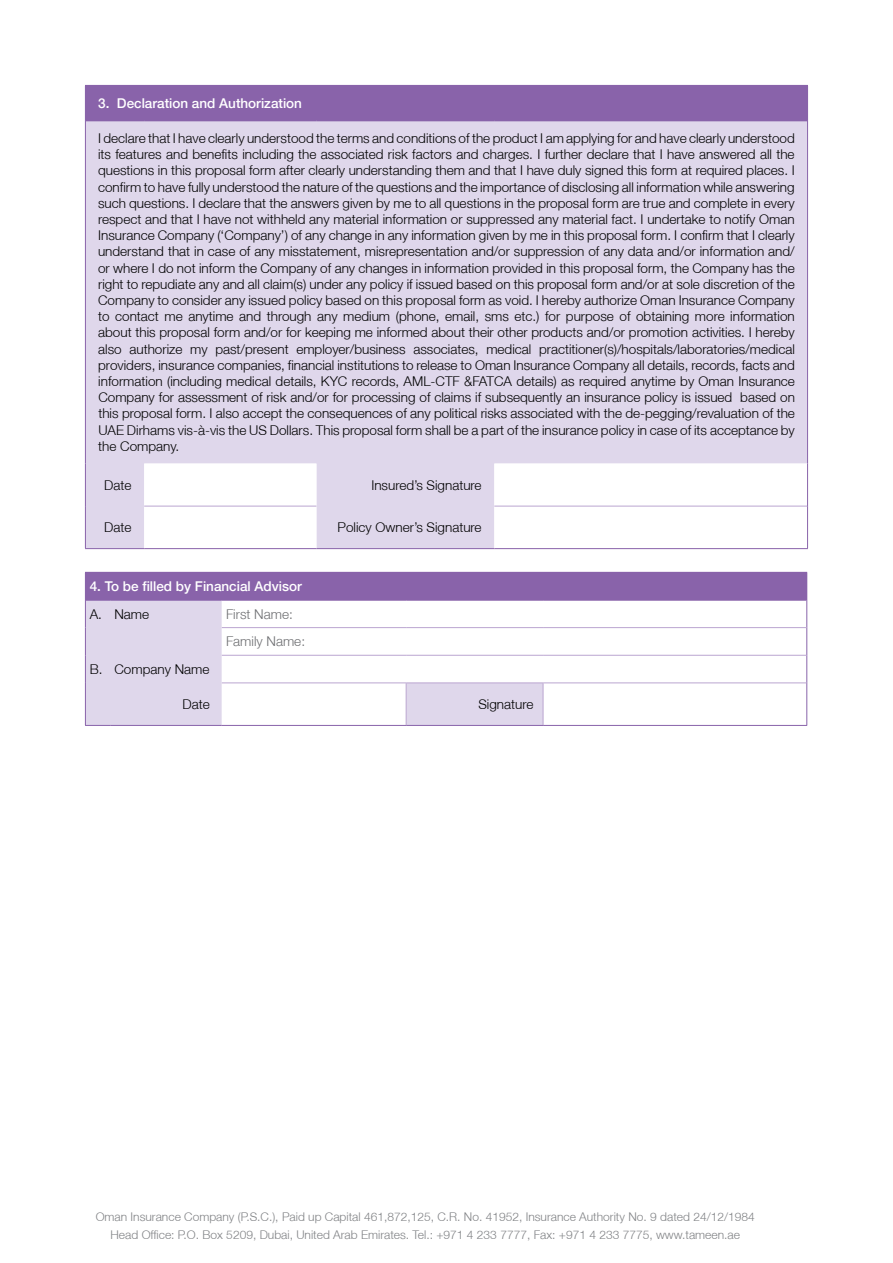
<style>
.page{position:relative;width:893px;height:1263px;background:#fff}
.page>*{position:absolute;margin:0;border:0;box-sizing:border-box;transform-origin:0 0}
.t1{font:300 13.5px/16.2px "Helvetica Neue LT";color:#000;text-align:justify}
.t2{font:500 13.5px "Helvetica Neue LT";color:#fff}
.t3{font:300 13.5px/27.6px "Helvetica Neue LT";color:#6d6e71}
.t4{font:300 12px/18.6px "Helvetica Neue LT";color:#808285;text-align:center}
</style>
<div class="page">
<div style="left:85px;top:85px;width:722px;height:36px;background:#8963aa"></div>
<div style="left:86px;top:121px;width:721px;height:427px;background:#dfd7eb"></div>
<svg style="left:144px;top:464px;width:663px;height:84px"></svg>
<hr style="left:807px;top:86px;width:1px;height:35px;background:#8963aa">
<hr style="left:807px;top:121px;width:1px;height:343px;background:#8963aa">
<hr style="left:494px;top:85px;width:314px;height:1px;background:#8963aa">
<hr style="left:85px;top:121px;width:1px;height:343px;background:#8963aa">
<hr style="left:85px;top:464px;width:1px;height:42px;background:#8963aa">
<hr style="left:807px;top:464px;width:1px;height:42px;background:#8963aa">
<hr style="left:85px;top:506px;width:1px;height:42px;background:#8963aa">
<hr style="left:807px;top:506px;width:1px;height:42px;background:#8963aa">
<hr style="left:85px;top:548px;width:59px;height:1px;background:#8963aa">
<hr style="left:144px;top:548px;width:172px;height:1px;background:#8963aa">
<hr style="left:316px;top:548px;width:178px;height:1px;background:#8963aa">
<hr style="left:494px;top:548px;width:314px;height:1px;background:#8963aa">
<hr style="left:144px;top:506px;width:172px;height:1px;background:#baa5d0">
<hr style="left:494px;top:506px;width:313px;height:1px;background:#baa5d0">
<div style="left:85px;top:572px;width:722px;height:28px;background:#8963aa"></div>
<div style="left:86px;top:601px;width:136px;height:124px;background:#dfd7eb"></div>
<svg style="left:222px;top:628px;width:584px;height:97px"></svg>
<svg style="left:806px;top:600px;width:1px;height:83px"></svg>
<hr style="left:110px;top:599px;width:112px;height:2px;background:#8963aa">
<hr style="left:222px;top:599px;width:184px;height:2px;background:#8963aa">
<hr style="left:406px;top:599px;width:137px;height:2px;background:#8963aa">
<hr style="left:543px;top:599px;width:263px;height:2px;background:#8963aa">
<div style="left:85px;top:600px;width:25px;height:83px;background:#dfd7eb"></div>
<hr style="left:85px;top:683px;width:1px;height:42px;background:#8963aa">
<hr style="left:806px;top:683px;width:1px;height:42px;background:#8963aa">
<svg style="left:85px;top:725px;width:25px;height:1px"></svg>
<hr style="left:110px;top:725px;width:112px;height:1px;background:#8963aa">
<hr style="left:222px;top:725px;width:184px;height:1px;background:#8963aa">
<hr style="left:406px;top:725px;width:137px;height:1px;background:#8963aa">
<hr style="left:543px;top:725px;width:264px;height:1px;background:#8963aa">
<hr style="left:222px;top:627px;width:184px;height:1px;background:#baa5d0">
<hr style="left:406px;top:627px;width:137px;height:1px;background:#baa5d0">
<hr style="left:543px;top:627px;width:263px;height:1px;background:#baa5d0">
<hr style="left:222px;top:655px;width:184px;height:1px;background:#baa5d0">
<hr style="left:406px;top:655px;width:137px;height:1px;background:#baa5d0">
<hr style="left:543px;top:655px;width:263px;height:1px;background:#baa5d0">
<hr style="left:222px;top:682px;width:184px;height:1px;background:#baa5d0">
<hr style="left:406px;top:682px;width:137px;height:1px;background:#baa5d0">
<hr style="left:543px;top:682px;width:263px;height:1px;background:#baa5d0">
<hr style="left:406px;top:683px;width:1px;height:42px;background:#baa5d0">
<hr style="left:543px;top:683px;width:1px;height:42px;background:#baa5d0">
<p class="t2" style="left:98px;top:95px;width:205px">3. Declaration and Authorization</p>
<p class="t1" style="left:98px;top:130px;width:698px">I declare that I have clearly understood the terms and conditions of the product I am applying for and have clearly understood its features and benefits including the associated risk factors and charges. I further declare that I have answered all the questions in this proposal form after clearly understanding them and that I have duly signed this form at required places. I confirm to have fully understood the nature of the questions and the importance of disclosing all information while answering such questions. I declare that the answers given by me to all questions in the proposal form are true and complete in every respect and that I have not withheld any material information or suppressed any material fact. I undertake to notify Oman Insurance Company (‘Company’) of any change in any information given by me in this proposal form. I confirm that I clearly understand that in case of any misstatement, misrepresentation and/or suppression of any data and/or information and/ or where I do not inform the Company of any changes in information provided in this proposal form, the Company has the right to repudiate any and all claim(s) under any policy if issued based on this proposal form and/or at sole discretion of the Company to consider any issued policy based on this proposal form as void. I hereby authorize Oman Insurance Company to contact me anytime and through any medium (phone, email, sms etc.) for purpose of obtaining more information about this proposal form and/or for keeping me informed about their other products and/or promotion activities. I hereby also authorize my past/present employer/business associates, medical practitioner(s)/hospitals/laboratories/medical providers, insurance companies, financial institutions to release to Oman Insurance Company all details, records, facts and information (including medical details, KYC records, AML-CTF &amp;FATCA details) as required anytime by Oman Insurance Company for assessment of risk and/or for processing of claims if subsequently an insurance policy is issued based on this proposal form. I also accept the consequences of any political risks associated with the de-pegging/revaluation of the UAE Dirhams vis-à-vis the US Dollars. This proposal form shall be a part of the insurance policy in case of its acceptance by the Company.</p>
<p class="t1" style="left:104px;top:476px;width:29px">Date</p>
<p class="t1" style="left:371px;top:476px;width:112px">Insured’s Signature</p>
<p class="t1" style="left:104px;top:519px;width:29px">Date</p>
<p class="t1" style="left:338px;top:519px;width:146px">Policy Owner’s Signature</p>
<p class="t2" style="left:90px;top:578px;width:214px">4. To be filled by Financial Advisor</p>
<p class="t1" style="left:90px;top:605px;width:61px">A. Name</p>
<p class="t3" style="left:226px;top:600px;width:81px">First Name:<br>Family Name:</p>
<p class="t1" style="left:90px;top:661px;width:121px">B. Company Name</p>
<p class="t1" style="left:182px;top:696px;width:29px">Date</p>
<p class="t1" style="left:478px;top:696px;width:57px">Signature</p>
<p class="t4" style="left:96px;top:1207px;width:660px">Oman Insurance Company (P.S.C.), Paid up Capital 461,872,125, C.R. No. 41952, Insurance Authority No. 9 dated 24/12/1984<br>Head Office: P.O. Box 5209, Dubai, United Arab Emirates. Tel.: +971 4 233 7777, Fax: +971 4 233 7775, www.tameen.ae</p>
</div>
